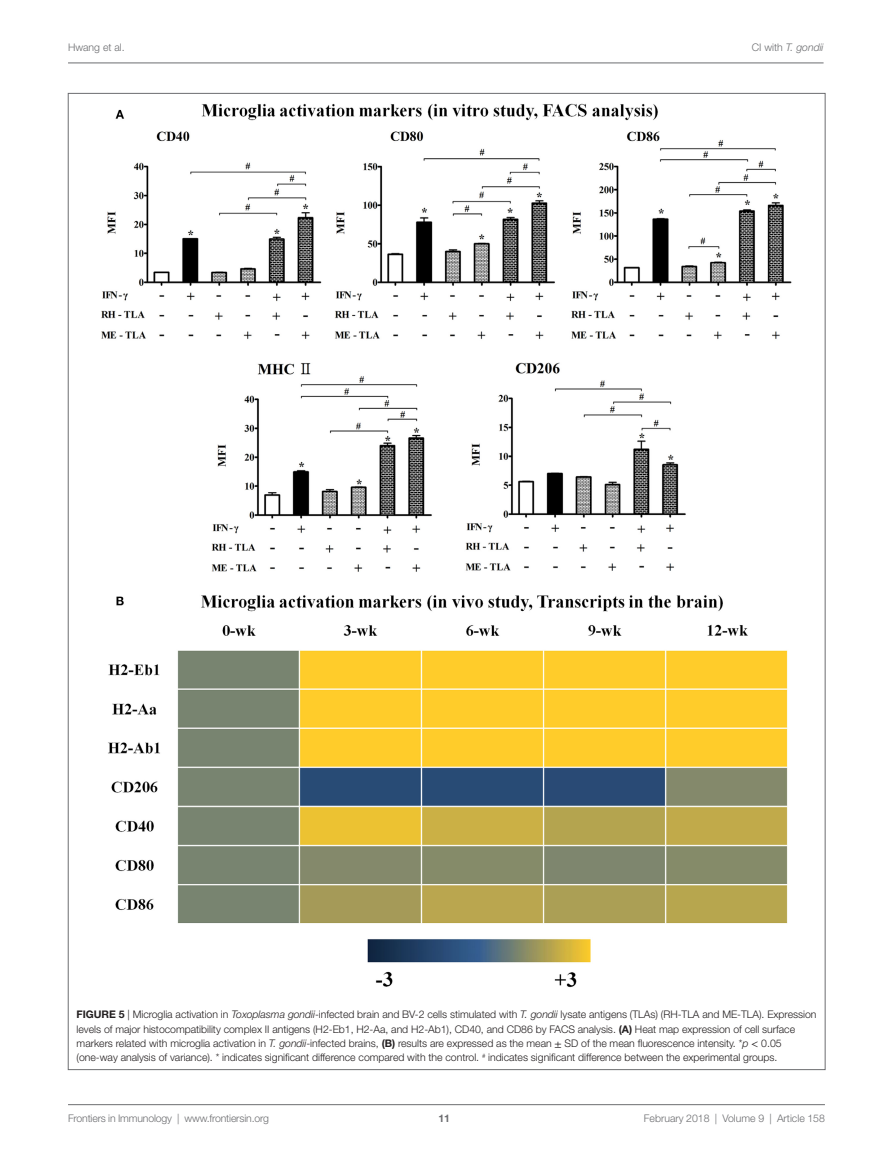
<style>
.page{position:relative;width:893px;height:1170px;background:#fff}
.page>*{position:absolute;margin:0;border:0;box-sizing:border-box;transform-origin:0 0}
.t1{font:300 10.5px/14.2px "Helvetica Neue LT Std";letter-spacing:-.005em;color:#231f20}
.t2{font:300 10.5px "Helvetica Neue LT Std";letter-spacing:-.015em;color:#6c6d70}
.t3{font:italic 300 10.5px "Helvetica Neue LT Std";color:#6c6d70}
.t4{font:700 10.5px "Helvetica Neue LT Std";color:#6c6d70}
.s1{font-style:normal}
.s2{font-weight:700}
.s3{font-style:italic}
.s4{font-family:"STIX General";font-weight:400}
</style>
<div class="page">
<img style="left:101px;top:103px;width:691px;height:885px">
<hr style="left:68px;top:1104px;width:757px;height:1px;background:#6c6d70">
<hr style="left:68px;top:63px;width:755px;height:1px;background:#6c6d70">
<p class="t2" style="left:68px;top:41px;width:58px">Hwang et al.</p>
<p class="t3" style="left:752px;top:41px;width:73px"><span class="s1">CI with</span> T. gondii</p>
<p class="t1" style="left:77px;top:1007px;width:741px"><span class="s2">FIGURE 5</span> | Microglia activation in <span class="s3">Toxoplasma gondii</span>-infected brain and BV-2 cells stimulated with <span class="s3">T. gondii</span> lysate antigens (TLAs) (RH-TLA and ME-TLA). Expression levels of major histocompatibility complex II antigens (H2-Eb1, H2-Aa, and H2-Ab1), CD40, and CD86 by FACS analysis. <span class="s2">(A)</span> Heat map expression of cell surface markers related with microglia activation in <span class="s3">T. gondii</span>-infected brains, <span class="s2">(B)</span> results are expressed as the mean <span class="s4">±</span> SD of the mean fluorescence intensity. *<span class="s3">p</span> <span class="s4">&lt;</span> 0.05 (one-way analysis of variance). * indicates significant difference compared with the control. <sup>#</sup> indicates significant difference between the experimental groups.</p>
<p class="t2" style="left:68px;top:1111px;width:203px">Frontiers in Immunology | www.frontiersin.org</p>
<p class="t2" style="left:644px;top:1111px;width:183px">February 2018 | Volume 9 | Article 158</p>
<p class="t4" style="left:439px;top:1111px;width:13px">11</p>
</div>
